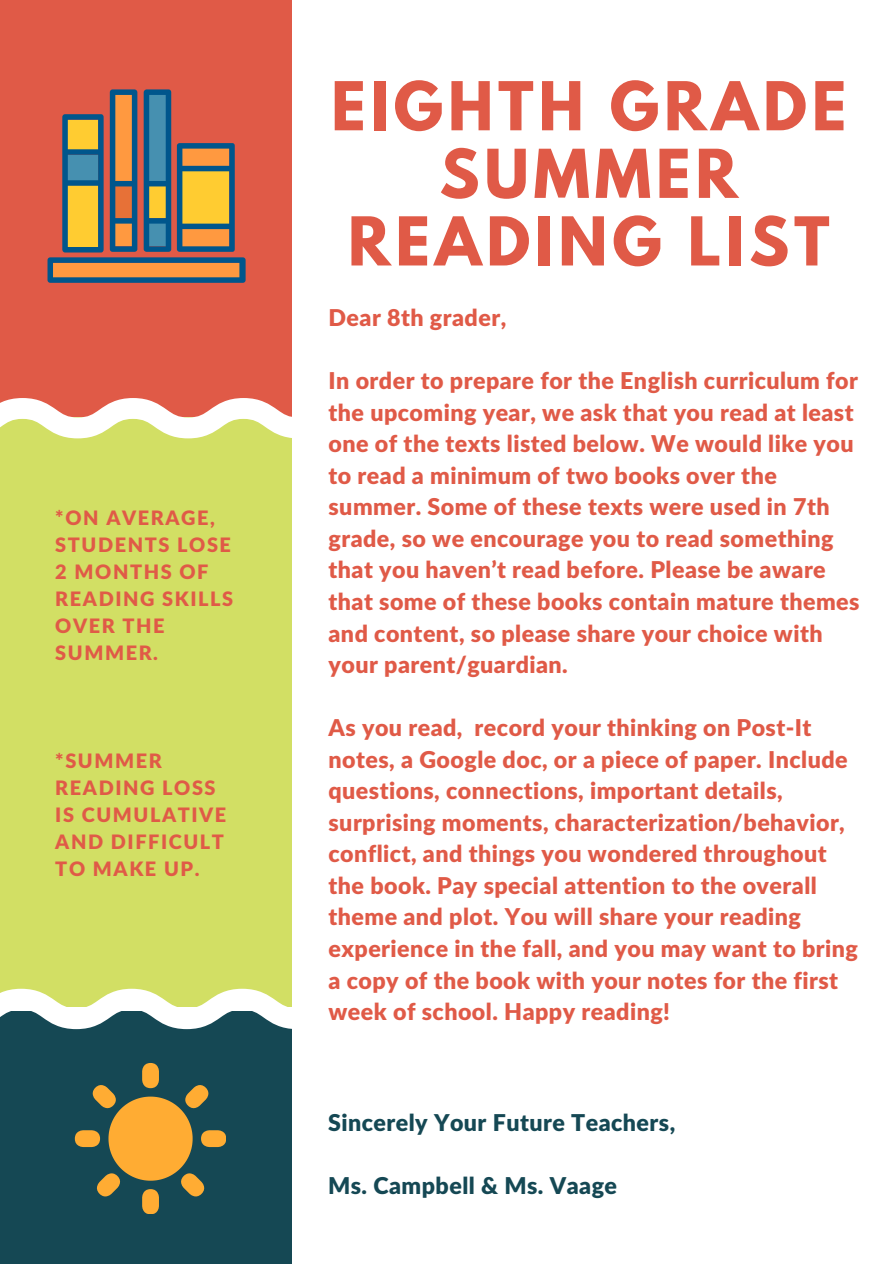
<style>
.page{position:relative;width:894px;height:1264px;background:#fff}
.page>*{position:absolute;margin:0;border:0;box-sizing:border-box;transform-origin:0 0}
.t1{font:700 59.55px/67.5px "League Spartan";letter-spacing:.08em;color:#e05a47;text-align:center}
.t2{font:900 23.25px/31.5px "Lato Latin";letter-spacing:.02em;color:#e05a47}
.t3{font:900 23.25px "Lato Latin";letter-spacing:.02em;color:#154854}
.t4{font:900 19.8px/27px "Lato Latin";letter-spacing:.08em;color:#e05a47}
</style>
<div class="page">
<div style="left:0;top:0;width:291px;height:419px;background:#e05a47"></div>
<div style="left:0;top:417px;width:291px;height:589px;background:#d2df64"></div>
<div style="left:0;top:1011px;width:292px;height:252px;background:#154854"></div>
<svg style="left:0;top:398px;width:292px;height:40px"></svg>
<svg style="left:0;top:988px;width:292px;height:41px"></svg>
<svg style="left:75px;top:1063px;width:151px;height:150px"></svg>
<svg style="left:48px;top:89px;width:197px;height:194px"></svg>
<p class="t4" style="left:55px;top:505px;width:179px">*ON AVERAGE,<br>STUDENTS LOSE<br>2 MONTHS OF<br>READING SKILLS<br>OVER THE<br>SUMMER.</p>
<p class="t4" style="left:55px;top:748px;width:172px">*SUMMER<br>READING LOSS<br>IS CUMULATIVE<br>AND DIFFICULT<br>TO MAKE UP.</p>
<p class="t1" style="left:331px;top:80px;width:516px">EIGHTH GRADE<br>SUMMER<br>READING LIST</p>
<p class="t2" style="left:328px;top:303px;width:179px">Dear 8th grader,</p>
<p class="t2" style="left:328px;top:366px;width:532px">In order to prepare for the English curriculum for the upcoming year, we ask that you read at least one of the texts listed below. We would like you to read a minimum of two books over the summer. Some of these texts were used in 7th grade, so we encourage you to read something that you haven’t read before. Please be aware that some of these books contain mature themes and content, so please share your choice with your parent/guardian.</p>
<p class="t2" style="left:328px;top:713px;width:531px">As you read, record your thinking on Post-It notes, a Google doc, or a piece of paper. Include questions, connections, important details, surprising moments, characterization/behavior, conflict, and things you wondered throughout the book. Pay special attention to the overall theme and plot. You will share your reading experience in the fall, and you may want to bring a copy of the book with your notes for the first week of school. Happy reading!</p>
<p class="t3" style="left:328px;top:1111px;width:348px">Sincerely Your Future Teachers,</p>
<p class="t3" style="left:328px;top:1175px;width:290px">Ms. Campbell &amp; Ms. Vaage</p>
</div>
